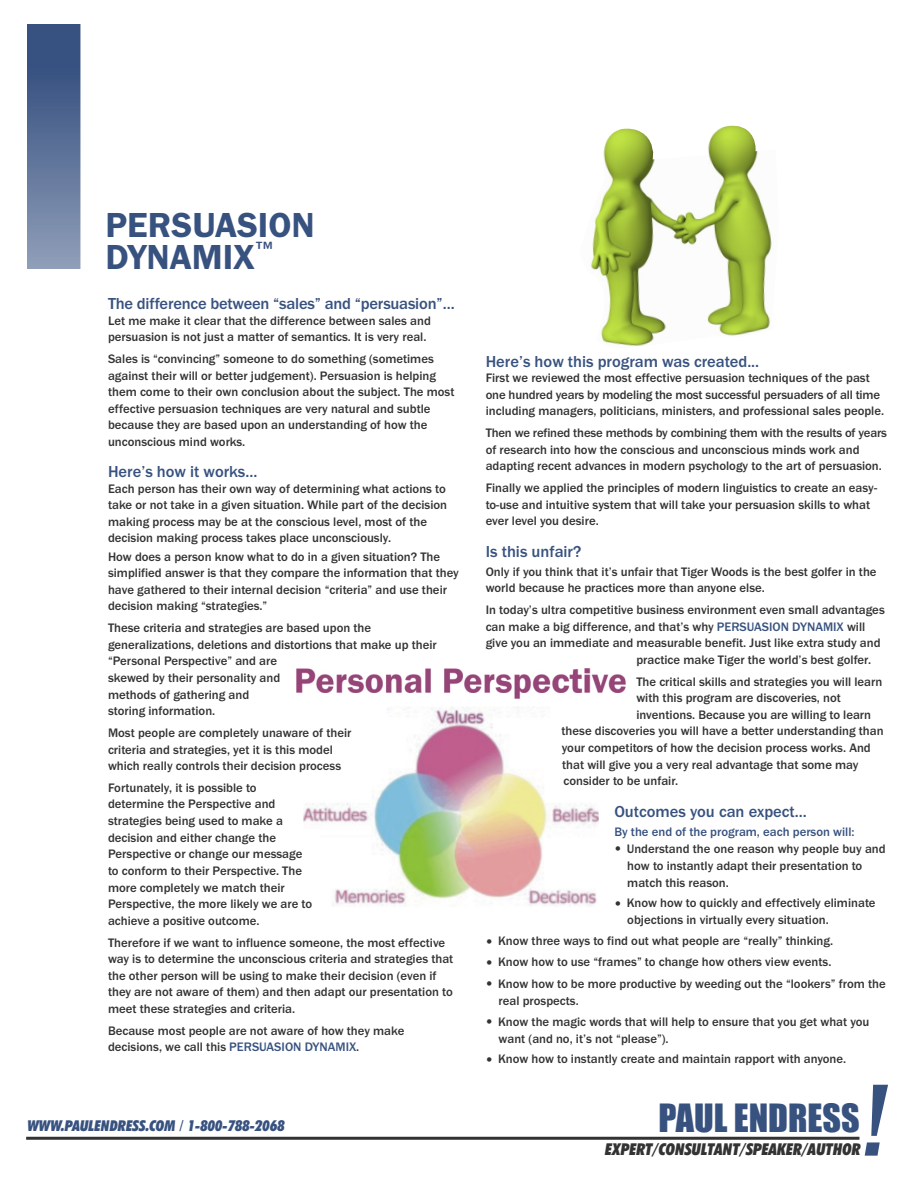
<style>
.page{position:relative;width:918px;height:1188px;background:#fff}
.page>*{position:absolute;margin:0;border:0;box-sizing:border-box;transform-origin:0 0}
.t1{font:italic 500 106.35px "Franklin Gothic";color:#385280}
.t2{font:600 36px/31.8px "Franklin Gothic";color:#385280}
.t3{font:36px "Impact";color:#385280}
.t4{font:500 16.5px "Franklin Gothic";color:#385280}
.t5{font:italic 900 condensed 16.35px "Futura BT";color:#333}
.t6{font:italic 900 condensed 15px "Futura BT";color:#385280}
.t7{font:500 12.75px/16.6px "Franklin Gothic";color:#333}
.t8{font:500 12.75px "Franklin Gothic";color:#385280}
.s1{color:#385280}
.s2{font-family:"Arial";font-weight:400;font-style:normal;font-stretch:normal}
</style>
<div class="page">
<img style="left:27px;top:25px;width:53px;height:244px">
<hr style="left:26px;top:1137px;width:833px;height:3px;background:#333">
<img style="left:591px;top:126px;width:181px;height:221px">
<img style="left:296px;top:668px;width:330px;height:239px">
<h2 class="t2" style="left:106px;top:212px;width:211px">PERSUASION<br>DYNAMIX<sup>™</sup></h2>
<p class="t4" style="left:108px;top:298px;width:348px">The difference between “sales” and “persuasion”...</p>
<p class="t7" style="left:108px;top:313px;width:324px">Let me make it clear that the difference between sales and persuasion is not just a matter of semantics. It is very real.</p>
<p class="t7" style="left:108px;top:351px;width:348px">Sales is “convincing” someone to do something (sometimes against their will or better judgement). Persuasion is helping them come to their own conclusion about the subject. The most effective persuasion techniques are very natural and subtle because they are based upon an understanding of how the unconscious mind works.</p>
<p class="t7" style="left:108px;top:481px;width:341px">Each person has their own way of determining what actions to take or not take in a given situation. While part of the decision making process may be at the conscious level, most of the decision making process takes place unconsciously.</p>
<p class="t7" style="left:108px;top:549px;width:352px">How does a person know what to do in a given situation? The simplified answer is that they compare the information that they have gathered to their internal decision “criteria” and use their decision making “strategies.”</p>
<p class="t7" style="left:108px;top:621px;width:330px">These criteria and strategies are based upon the generalizations, deletions and distortions that make up their “Personal Perspective” and are<br>skewed by their personality and<br>methods of gathering and<br>storing information.</p>
<p class="t7" style="left:108px;top:725px;width:245px">Most people are completely unaware of their criteria and strategies, yet it is this model which really controls their decision process</p>
<p class="t7" style="left:108px;top:780px;width:206px">Fortunately, it is possible to determine the Perspective and strategies being used to make a decision and either change the<br>Perspective or change our message to conform to their Perspective. The more completely we match their<br>Perspective, the more likely we are to achieve a positive outcome.</p>
<p class="t7" style="left:108px;top:935px;width:347px">Therefore if we want to influence someone, the most effective way is to determine the unconscious criteria and strategies that the other person will be using to make their decision (even if they are not aware of them) and then adapt our presentation to meet these strategies and criteria.</p>
<p class="t7" style="left:108px;top:1023px;width:298px">Because most people are not aware of how they make</p>
<p class="t4" style="left:108px;top:466px;width:151px">Here’s how it works...</p>
<p class="t7" style="left:108px;top:1040px;width:253px">decisions, we call this <span class="s1">PERSUASION DYNAMIX</span>.</p>
<p class="t6" style="left:28px;top:1119px;width:259px">WWW.PAULENDRESS.COM <span class="s2">/</span> 1-800-788-2068</p>
<p class="t4" style="left:486px;top:355px;width:275px">Here’s how this program was created...</p>
<p class="t7" style="left:486px;top:371px;width:400px">First we reviewed the most effective persuasion techniques of the past one hundred years by modeling the most successful persuaders of all time including managers, politicians, ministers, and professional sales people.</p>
<p class="t7" style="left:486px;top:426px;width:403px">Then we refined these methods by combining them with the results of years of research into how the conscious and unconscious minds work and adapting recent advances in modern psychology to the art of persuasion.</p>
<p class="t7" style="left:486px;top:480px;width:393px">Finally we applied the principles of modern linguistics to create an easy&shy;to-use and intuitive system that will take your persuasion skills to what ever level you desire.</p>
<p class="t4" style="left:486px;top:545px;width:97px">Is this unfair?</p>
<p class="t7" style="left:486px;top:564px;width:392px">Only if you think that it’s unfair that Tiger Woods is the best golfer in the world because he practices more than anyone else.</p>
<p class="t7" style="left:486px;top:602px;width:401px">In today’s ultra competitive business environment even small advantages</p>
<p class="t7" style="left:636px;top:636px;width:246px;text-indent:-151px">give you an immediate and measurable benefit. Just like extra study and practice make Tiger the world’s best golfer.</p>
<p class="t7" style="left:636px;top:674px;width:247px">The critical skills and strategies you will learn</p>
<p class="t7" style="left:636px;top:691px;width:206px">with this program are discoveries, not</p>
<p class="t7" style="left:636px;top:707px;width:236px">inventions. Because you are willing to learn</p>
<p class="t7" style="left:562px;top:724px;width:324px">these discoveries you will have a better understanding than</p>
<p class="t7" style="left:562px;top:741px;width:310px">your competitors of how the decision process works. And</p>
<p class="t7" style="left:562px;top:757px;width:298px">that will give you a very real advantage that some may</p>
<p class="t7" style="left:564px;top:774px;width:116px">consider to be unfair.</p>
<p class="t7" style="left:486px;top:619px;width:381px">can make a big difference, and that’s why <span class="s1">PERSUASION DYNAMIX</span> will</p>
<p class="t4" style="left:614px;top:805px;width:194px">Outcomes you can expect...</p>
<p class="t8" style="left:614px;top:827px;width:242px">By the end of the program, each person will:</p>
<p class="t7" style="left:627px;top:841px;width:260px;text-indent:-13px">•Understand the one reason why people buy and how to instantly adapt their presentation to match this reason.</p>
<p class="t7" style="left:627px;top:895px;width:250px;line-height:17.1px;text-indent:-13px">•Know how to quickly and effectively eliminate objections in virtually every situation.</p>
<p class="t7" style="left:486px;top:934px;width:349px">•Know three ways to find out what people are “really” thinking.</p>
<p class="t7" style="left:486px;top:955px;width:347px">•Know how to use “frames” to change how others view events.</p>
<p class="t7" style="left:499px;top:976px;width:389px;line-height:17.1px;text-indent:-13px">•Know how to be more productive by weeding out the “lookers” from the real prospects.</p>
<p class="t7" style="left:499px;top:1014px;width:372px;line-height:17.1px;text-indent:-13px">•Know the magic words that will help to ensure that you get what you want (and no, it’s not “please”).</p>
<p class="t7" style="left:486px;top:1052px;width:362px">•Know how to instantly create and maintain rapport with anyone.</p>
<h1 class="t1" style="left:862px;top:1081px;width:28px">!</h1>
<h2 class="t3" style="left:659px;top:1104px;width:203px">PAUL ENDRESS</h2>
<p class="t5" style="left:605px;top:1143px;width:257px">EXPERT/CONSULTANT/SPEAKER/AUTHOR</p>
</div>
